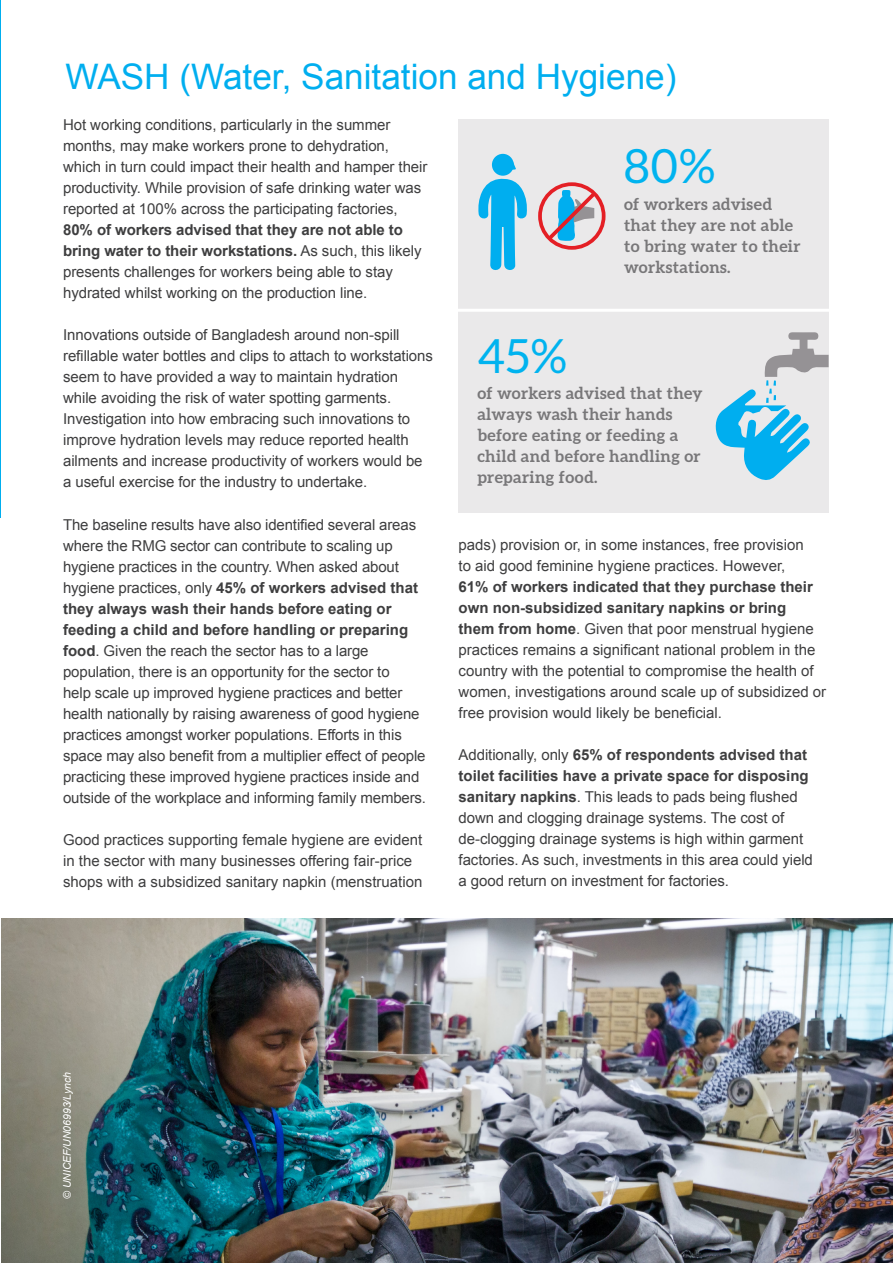
<style>
.page{position:relative;width:893px;height:1263px;background:#fff}
.page>*{position:absolute;margin:0;border:0;box-sizing:border-box;transform-origin:0 0}
.t1{font:47.25px "Aleo";color:#00b3ef}
.t2{font:35.1px "Arial";color:#00aeef}
.t3{font:700 16.5px/21px "Aleo";letter-spacing:.02em;color:#787779}
.t4{font:15px/21px "Arial";letter-spacing:-.005em;color:#3e3e3f}
.t5{font:italic 10.5px "Arial";letter-spacing:-.015em;color:#fff}
.s1{font-weight:700}
</style>
<div class="page">
<hr style="left:0;top:0;width:1px;height:518px;background:#00aeef">
<div style="left:459px;top:119px;width:370px;height:394px;background:#eae9ea"></div>
<img style="left:1px;top:918px;width:892px;height:345px">
<hr style="left:451px;top:309px;width:387px;height:3px;background:#fff">
<svg style="left:478px;top:179px;width:49px;height:91px"></svg>
<div style="left:492px;top:154px;width:22px;height:22px;background:#00aeef;border-radius:50%"></div>
<svg style="left:512px;top:161px;width:4px;height:9px"></svg>
<div style="left:538px;top:182px;width:67px;height:68px;border:4px solid #e41f25;border-radius:50%"></div>
<svg style="left:544px;top:188px;width:56px;height:56px"></svg>
<svg style="left:715px;top:332px;width:114px;height:148px"></svg>
<p class="t2" style="left:65px;top:54px;width:612px">WASH (Water, Sanitation and Hygiene)</p>
<p class="t4" style="left:63px;top:114px;width:366px">Hot working conditions, particularly in the summer months, may make workers prone to dehydration, which in turn could impact their health and hamper their productivity. While provision of safe drinking water was reported at 100% across the participating factories, <span class="s1">80% of workers advised that they are not able to bring water to their workstations.</span> As such, this likely presents challenges for workers being able to stay hydrated whilst working on the production line.</p>
<p class="t4" style="left:63px;top:325px;width:371px">Innovations outside of Bangladesh around non-spill refillable water bottles and clips to attach to workstations seem to have provided a way to maintain hydration while avoiding the risk of water spotting garments.<br>Investigation into how embracing such innovations to improve hydration levels may reduce reported health ailments and increase productivity of workers would be a useful exercise for the industry to undertake.</p>
<p class="t4" style="left:63px;top:514px;width:365px">The baseline results have also identified several areas where the RMG sector can contribute to scaling up hygiene practices in the country. When asked about hygiene practices, only <span class="s1">45% of workers advised that they always wash their hands before eating or feeding a child and before handling or preparing food</span>. Given the reach the sector has to a large population, there is an opportunity for the sector to<br>help scale up improved hygiene practices and better health nationally by raising awareness of good hygiene practices amongst worker populations. Efforts in this space may also benefit from a multiplier effect of people practicing these improved hygiene practices inside and outside of the workplace and informing family members.</p>
<p class="t4" style="left:63px;top:829px;width:361px">Good practices supporting female hygiene are evident in the sector with many businesses offering fair-price shops with a subsidized sanitary napkin (menstruation</p>
<p class="t1" style="left:624px;top:140px;width:93px">80%</p>
<p class="t3" style="left:624px;top:193px;width:178px">of workers advised that they are not able to bring water to their workstations.</p>
<p class="t1" style="left:477px;top:329px;width:91px">45%</p>
<p class="t3" style="left:477px;top:382px;width:227px">of workers advised that they always wash their hands before eating or feeding a child and before handling or preparing food.</p>
<p class="t4" style="left:459px;top:534px;width:369px">pads) provision or, in some instances, free provision<br>to aid good feminine hygiene practices. However,<br><span class="s1">61% of workers indicated that they purchase their own non-subsidized sanitary napkins or bring<br>them from home</span>. Given that poor menstrual hygiene practices remains a significant national problem in the country with the potential to compromise the health of women, investigations around scale up of subsidized or free provision would likely be beneficial.</p>
<p class="t4" style="left:459px;top:745px;width:356px">Additionally, only <span class="s1">65% of respondents advised that toilet facilities have a private space for disposing sanitary napkins</span>. This leads to pads being flushed down and clogging drainage systems. The cost of de-clogging drainage systems is high within garment factories. As such, investments in this area could yield a good return on investment for factories.</p>
<p class="t5" style="left:60px;top:1199px;width:128px;rotate:-90deg">© UNICEF/UN06993/Lynch</p>
</div>
